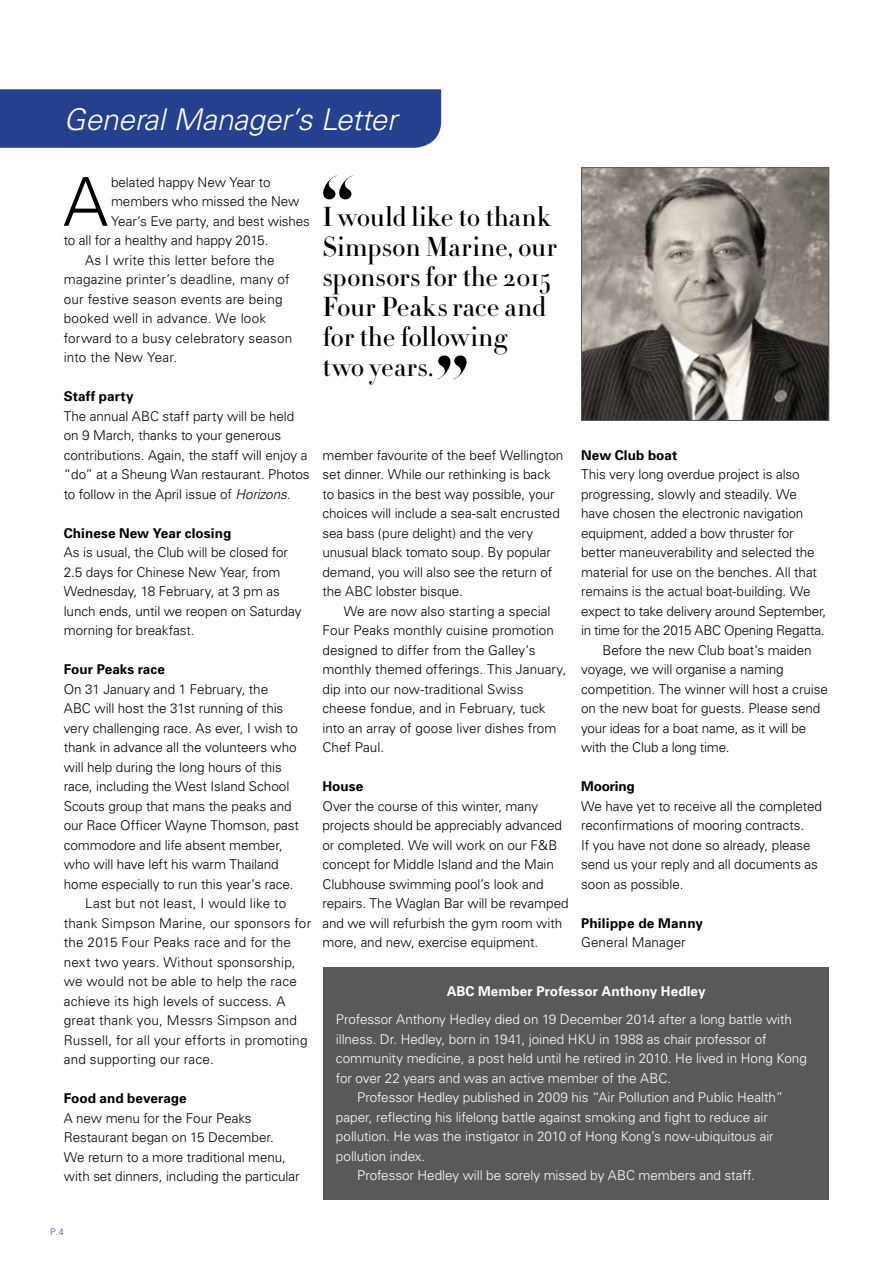
<style>
.page{position:relative;width:893px;height:1263px;background:#fff}
.page>*{position:absolute;margin:0;border:0;box-sizing:border-box;transform-origin:0 0}
.t1{font:300 67.5px "Univers";color:#000}
.t2{font:italic 300 30px "Univers";letter-spacing:-.01em;color:#fff}
.t3{font:27px/30px "Didot HTF M16 Medium";letter-spacing:.005em;color:#000}
.t4{font:300 13.5px/19.5px "Univers";letter-spacing:-.005em;color:#000}
.t5{font:300 13.5px "Univers";letter-spacing:-.005em;color:#fff}
.t6{font:300 13.5px "Univers";letter-spacing:.015em;color:#000}
.t7{font:700 13.5px "Univers";letter-spacing:.01em;color:#000}
.t8{font:300 13.5px "Univers";letter-spacing:-.025em;color:#000}
.t9{font:700 13.5px "Univers";letter-spacing:.01em;color:#fff}
.t10{font:700 13.5px "Univers";letter-spacing:-.015em;color:#000}
.t11{font:300 9px "Univers";color:#25408f}
.s1{font-style:italic}
</style>
<div class="page">
<div style="left:0;top:89px;width:441px;height:59px;background:#25408f"></div>
<img style="left:583px;top:169px;width:244px;height:250px">
<div style="left:581px;top:167px;width:248px;height:254px;border:1px solid #58595b"></div>
<svg style="left:323px;top:175px;width:30px;height:24px"></svg>
<svg style="left:437px;top:355px;width:30px;height:24px"></svg>
<div style="left:323px;top:967px;width:506px;height:232px;background:#58595b"></div>
<h2 class="t2" style="left:64px;top:102px;width:335px">General Manager’s Letter</h2>
<h1 class="t1" style="left:63px;top:161px;width:47px">A</h1>
<p class="t4" style="left:111px;top:172px;width:161px">belated happy New Year to</p>
<p class="t4" style="left:111px;top:192px;width:190px">members who missed the New</p>
<p class="t4" style="left:111px;top:211px;width:201px">Year’s Eve party, and best wishes</p>
<p class="t4" style="left:64px;top:231px;width:206px">to all for a healthy and happy 2015.</p>
<p class="t6" style="left:85px;top:252px;width:191px">As I write this letter before the</p>
<p class="t6" style="left:64px;top:271px;width:227px">magazine printer’s deadline, many of</p>
<p class="t6" style="left:64px;top:291px;width:220px">our festive season events are being</p>
<p class="t6" style="left:64px;top:310px;width:204px">booked well in advance. We look</p>
<p class="t6" style="left:64px;top:330px;width:230px">forward to a busy celebratory season</p>
<p class="t4" style="left:64px;top:348px;width:115px">into the New Year.</p>
<p class="t7" style="left:64px;top:388px;width:71px">Staff party</p>
<p class="t4" style="left:64px;top:406px;width:247px">The annual ABC staff party will be held on 9 March, thanks to your generous contributions. Again, the staff will enjoy a “do” at a Sheung Wan restaurant. Photos to follow in the April issue of <span class="s1">Horizons</span>.</p>
<p class="t7" style="left:64px;top:525px;width:169px">Chinese New Year closing</p>
<p class="t4" style="left:64px;top:543px;width:239px">As is usual, the Club will be closed for 2.5 days for Chinese New Year, from Wednesday, 18 February, at 3 pm as lunch ends, until we reopen on Saturday morning for breakfast.</p>
<p class="t7" style="left:64px;top:661px;width:103px">Four Peaks race</p>
<p class="t4" style="left:64px;top:679px;width:206px">On 31 January and 1 February, the</p>
<p class="t4" style="left:64px;top:699px;width:221px">ABC will host the 31st running of this</p>
<p class="t4" style="left:64px;top:718px;width:236px">very challenging race. As ever, I wish to</p>
<p class="t4" style="left:64px;top:738px;width:234px">thank in advance all the volunteers who</p>
<p class="t4" style="left:64px;top:757px;width:220px">will help during the long hours of this</p>
<p class="t4" style="left:64px;top:777px;width:227px">race, including the West Island School</p>
<p class="t4" style="left:64px;top:796px;width:229px">Scouts group that mans the peaks and</p>
<p class="t4" style="left:64px;top:816px;width:237px">our Race Officer Wayne Thomson, past</p>
<p class="t4" style="left:64px;top:835px;width:221px">commodore and life absent member,</p>
<p class="t4" style="left:64px;top:855px;width:217px">who will have left his warm Thailand</p>
<p class="t4" style="left:64px;top:874px;width:231px">home especially to run this year’s race.</p>
<p class="t6" style="left:85px;top:895px;width:203px">Last but not least, I would like to</p>
<p class="t6" style="left:64px;top:915px;width:249px">thank Simpson Marine, our sponsors for</p>
<p class="t6" style="left:64px;top:934px;width:229px">the 2015 Four Peaks race and for the</p>
<p class="t6" style="left:64px;top:954px;width:233px">next two years. Without sponsorship,</p>
<p class="t6" style="left:64px;top:973px;width:235px">we would not be able to help the race</p>
<p class="t6" style="left:64px;top:993px;width:223px">achieve its high levels of success. A</p>
<p class="t6" style="left:64px;top:1012px;width:235px">great thank you, Messrs Simpson and</p>
<p class="t6" style="left:64px;top:1032px;width:245px">Russell, for all your efforts in promoting</p>
<p class="t6" style="left:64px;top:1051px;width:152px">and supporting our race.</p>
<p class="t7" style="left:64px;top:1090px;width:125px">Food and beverage</p>
<p class="t4" style="left:64px;top:1108px;width:237px">A new menu for the Four Peaks Restaurant began on 15 December.<br>We return to a more traditional menu, with set dinners, including the particular</p>
<h3 class="t3" style="left:322px;top:203px;width:236px">I would like to thank<br>Simpson Marine, our sponsors for the 2015<br>Four Peaks race and for the following<br>two years.</h3>
<p class="t4" style="left:322px;top:445px;width:242px">member favourite of the beef Wellington set dinner. While our rethinking is back to basics in the best way possible, your choices will include a sea-salt encrusted sea bass (pure delight) and the very unusual black tomato soup. By popular demand, you will also see the return of the ABC lobster bisque.</p>
<p class="t4" style="left:322px;top:601px;width:246px;text-indent:21px">We are now also starting a special Four Peaks monthly cuisine promotion designed to differ from the Galley’s monthly themed offerings. This January, dip into our now-traditional Swiss cheese fondue, and in February, tuck into an array of goose liver dishes from Chef Paul.</p>
<p class="t7" style="left:322px;top:778px;width:42px">House</p>
<p class="t4" style="left:322px;top:796px;width:248px">Over the course of this winter, many projects should be appreciably advanced or completed. We will work on our F&amp;B concept for Middle Island and the Main Clubhouse swimming pool’s look and repairs. The Waglan Bar will be revamped and we will refurbish the gym room with more, and new, exercise equipment.</p>
<p class="t7" style="left:581px;top:447px;width:98px">New Club boat</p>
<p class="t4" style="left:581px;top:465px;width:220px">This very long overdue project is also</p>
<p class="t4" style="left:581px;top:484px;width:217px">progressing, slowly and steadily. We</p>
<p class="t4" style="left:581px;top:504px;width:224px">have chosen the electronic navigation</p>
<p class="t4" style="left:581px;top:523px;width:214px">equipment, added a bow thruster for</p>
<p class="t4" style="left:581px;top:543px;width:235px">better maneuverability and selected the</p>
<p class="t4" style="left:581px;top:562px;width:237px">material for use on the benches. All that</p>
<p class="t4" style="left:581px;top:582px;width:231px">remains is the actual boat-building. We</p>
<p class="t4" style="left:581px;top:601px;width:247px">expect to take delivery around September,</p>
<p class="t8" style="left:581px;top:622px;width:245px">in time for the 2015 ABC Opening Regatta.</p>
<p class="t4" style="left:602px;top:640px;width:211px">Before the new Club boat’s maiden</p>
<p class="t4" style="left:581px;top:660px;width:204px">voyage, we will organise a naming</p>
<p class="t4" style="left:581px;top:679px;width:248px">competition. The winner will host a cruise</p>
<p class="t4" style="left:581px;top:699px;width:241px">on the new boat for guests. Please send</p>
<p class="t4" style="left:581px;top:718px;width:227px">your ideas for a boat name, as it will be</p>
<p class="t4" style="left:581px;top:738px;width:150px">with the Club a long time.</p>
<p class="t10" style="left:581px;top:778px;width:55px">Mooring</p>
<p class="t4" style="left:581px;top:796px;width:242px">We have yet to receive all the completed reconfirmations of mooring contracts.<br>If you have not done so already, please send us your reply and all documents as soon as possible.</p>
<p class="t7" style="left:581px;top:915px;width:123px">Philippe de Manny</p>
<p class="t4" style="left:581px;top:933px;width:106px">General Manager</p>
<p class="t9" style="left:447px;top:983px;width:260px">ABC Member Professor Anthony Hedley</p>
<p class="t5" style="left:336px;top:1011px;width:458px">Professor Anthony Hedley died on 19 December 2014 after a long battle with</p>
<p class="t5" style="left:336px;top:1031px;width:432px">illness. Dr. Hedley, born in 1941, joined HKU in 1988 as chair professor of</p>
<p class="t5" style="left:336px;top:1050px;width:472px">community medicine, a post held until he retired in 2010. He lived in Hong Kong</p>
<p class="t5" style="left:336px;top:1070px;width:337px">for over 22 years and was an active member of the ABC.</p>
<p class="t5" style="left:357px;top:1089px;width:427px">Professor Hedley published in 2009 his “Air Pollution and Public Health”</p>
<p class="t5" style="left:336px;top:1109px;width:433px">paper, reflecting his lifelong battle against smoking and fight to reduce air</p>
<p class="t5" style="left:336px;top:1128px;width:439px">pollution. He was the instigator in 2010 of Hong Kong’s now-ubiquitous air</p>
<p class="t5" style="left:336px;top:1148px;width:91px">pollution index.</p>
<p class="t5" style="left:357px;top:1167px;width:399px">Professor Hedley will be sorely missed by ABC members and staff.</p>
<p class="t11" style="left:50px;top:1226px;width:15px">P.4</p>
</div>
